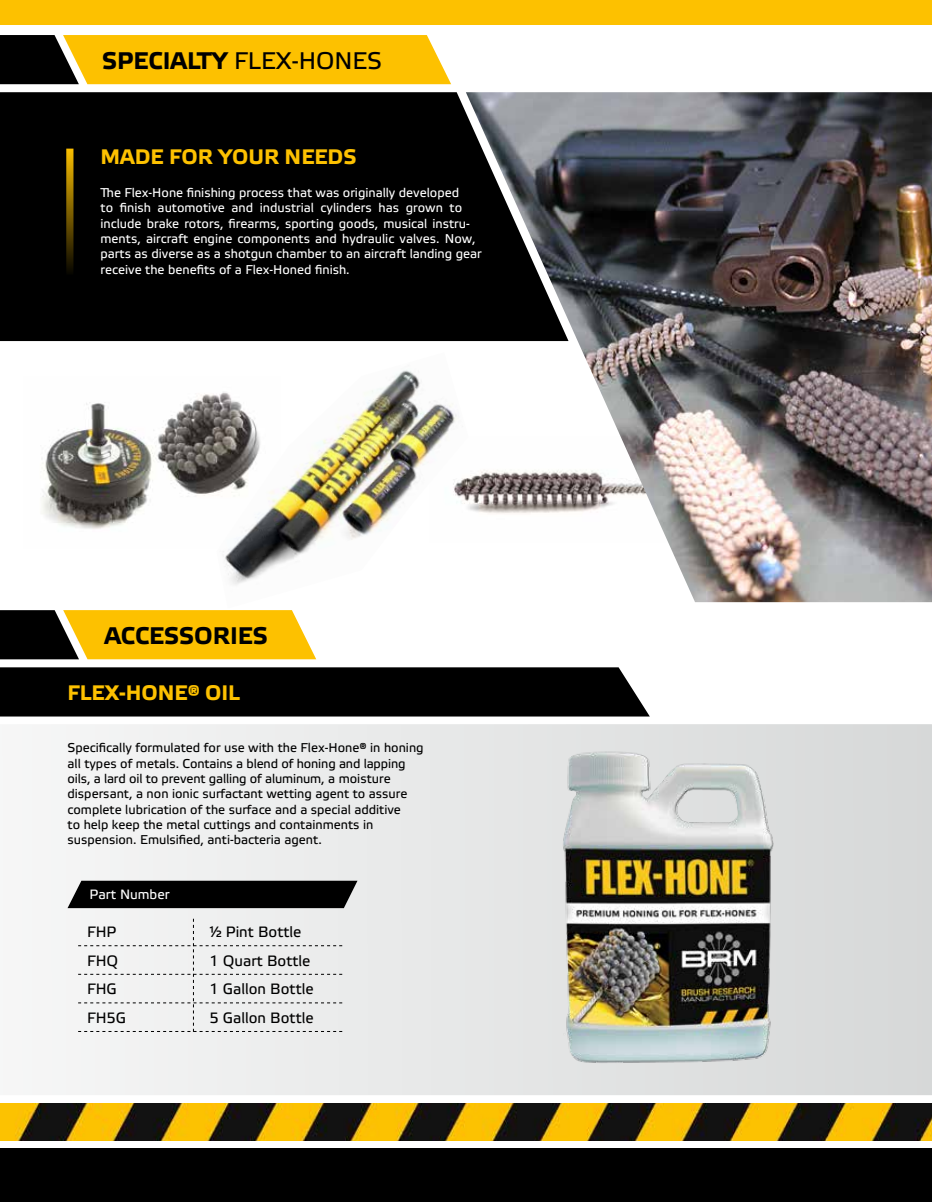
<style>
.page{position:relative;width:932px;height:1202px;background:#fff}
.page>*{position:absolute;margin:0;border:0;box-sizing:border-box;transform-origin:0 0}
.t1{font:24px "Etelka Text Pro";color:#000}
.t2{font:700 24px "Etelka Text Pro";color:#000}
.t3{font:700 21px "Etelka Text Pro";color:#fdc100}
.t4{font:15px "Etelka Text Pro";color:#000}
.t5{font:13.5px "Etelka Text Pro";color:#fff}
.t6{font:12.75px/15.3px "Etelka Text Pro";color:#000}
.t7{font:12.75px/15.3px "Etelka Text Pro";color:#fff}
.s1{font-weight:700}
</style>
<div class="page">
<img style="left:41px;top:394px;width:175px;height:135px">
<img style="left:216px;top:370px;width:250px;height:215px">
<div style="left:0;top:92px;width:466px;height:249px;background:#000"></div>
<svg style="left:51px;top:724px;width:881px;height:371px;fill:#e9eaea"></svg>
<img style="left:466px;top:92px;width:466px;height:510px">
<div style="left:0;top:667px;width:650px;height:49px;background:#000"></div>
<img style="left:0;top:1103px;width:932px;height:37px">
<div style="left:0;top:1148px;width:932px;height:54px;background:#000"></div>
<div style="left:0;top:0;width:932px;height:24px;background:#fdc100"></div>
<svg style="left:0;top:35px;width:451px;height:49px;background:#d7a70b"></svg>
<svg style="left:0;top:610px;width:316px;height:49px;background:#c79c10"></svg>
<svg style="left:68px;top:880px;width:289px;height:28px;background:#101010"></svg>
<div style="left:78px;top:918px;width:264px;height:114px;background:#efefef"></div>
<svg style="left:66px;top:149px;width:7px;height:126px"></svg>
<img style="left:469px;top:742px;width:367px;height:335px">
<h1 class="t1" style="left:102px;top:47px;width:281px"><span class="s1">SPECIALTY</span> FLEX-HONES</h1>
<h2 class="t3" style="left:100px;top:145px;width:257px">MADE FOR YOUR NEEDS</h2>
<p class="t7" style="left:100px;top:186px;width:383px">The Flex-Hone finishing process that was originally developed<br>to finish automotive and industrial cylinders has grown to include brake rotors, firearms, sporting goods, musical instru&shy;ments, aircraft engine components and hydraulic valves. Now, parts as diverse as a shotgun chamber to an aircraft landing gear receive the benefits of a Flex-Honed finish.</p>
<h1 class="t2" style="left:104px;top:622px;width:165px">ACCESSORIES</h1>
<h2 class="t3" style="left:68px;top:680px;width:174px">FLEX-HONE® OIL</h2>
<p class="t6" style="left:68px;top:741px;width:357px">Specifically formulated for use with the Flex-Hone® in honing all types of metals. Contains a blend of honing and lapping oils, a lard oil to prevent galling of aluminum, a moisture dispersant, a non ionic surfactant wetting agent to assure complete lubrication of the surface and a special additive<br>to help keep the metal cuttings and containments in suspension. Emulsified, anti-bacteria agent.</p>
<p class="t5" style="left:90px;top:887px;width:82px">Part Number</p>
<p class="t4" style="left:87px;top:923px;width:31px">FHP</p>
<p class="t4" style="left:209px;top:923px;width:93px">½ Pint Bottle</p>
<p class="t4" style="left:87px;top:952px;width:33px">FHQ</p>
<p class="t4" style="left:209px;top:952px;width:102px">1 Quart Bottle</p>
<p class="t4" style="left:87px;top:981px;width:31px">FHG</p>
<p class="t4" style="left:209px;top:981px;width:106px">1 Gallon Bottle</p>
<p class="t4" style="left:87px;top:1009px;width:41px">FH5G</p>
<p class="t4" style="left:209px;top:1009px;width:106px">5 Gallon Bottle</p>
</div>
